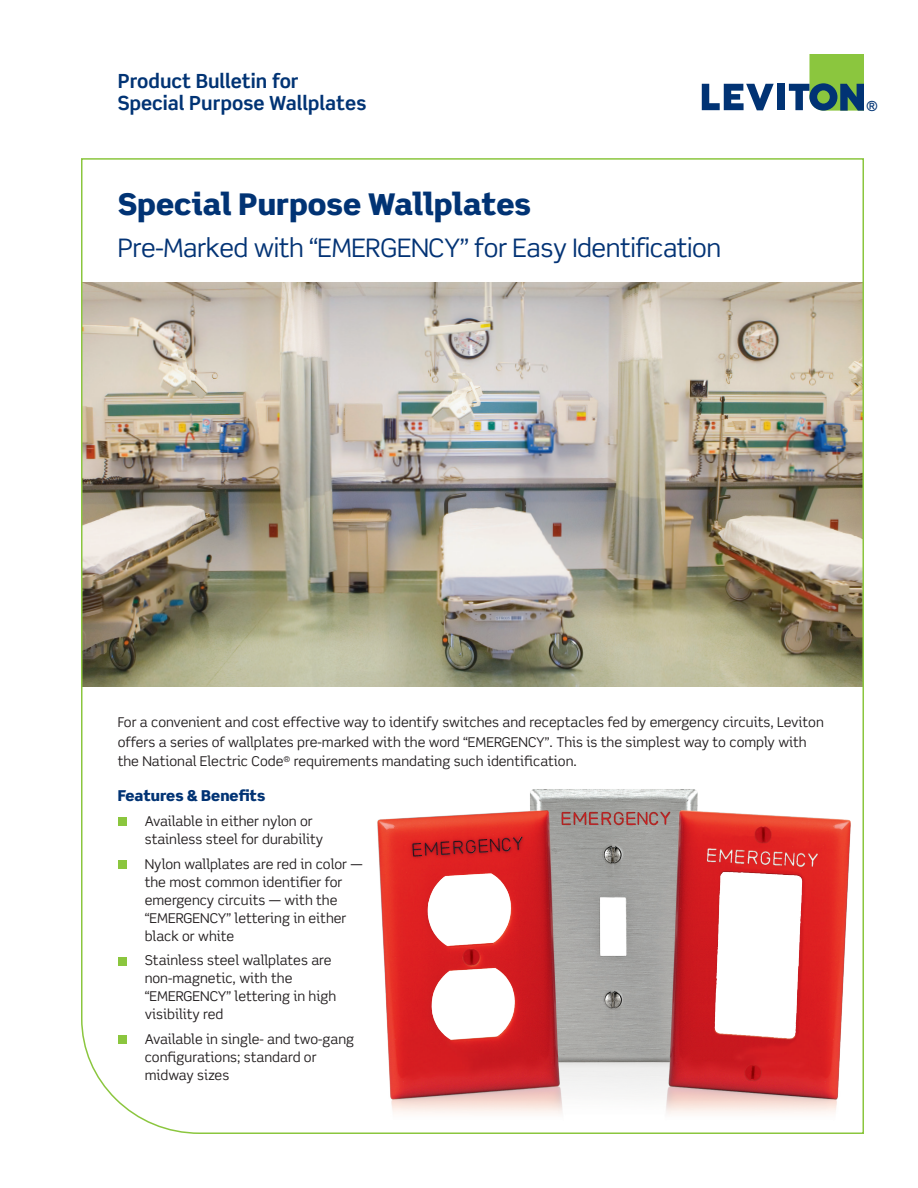
<style>
.page{position:relative;width:918px;height:1188px;background:#fff}
.page>*{position:absolute;margin:0;border:0;box-sizing:border-box;transform-origin:0 0}
.t1{font:900 30px "Scene Alt";color:#013374}
.t2{font:25.5px "Scene";letter-spacing:-.02em;color:#033375}
.t3{font:700 19.5px/22.5px "Scene";color:#013374}
.t4{font:900 15px "Scene";color:#013374}
.t5{font:500 13.8px "Scene Alt";color:#013374}
.t6{font:13.5px/18px "Scene Alt";color:#231f20}
</style>
<div class="page">
<svg style="left:702px;top:84px;width:72px;height:26px"></svg>
<div style="left:777px;top:84px;width:7px;height:26px;background:#013374"></div>
<svg style="left:789px;top:54px;width:75px;height:57px"></svg>
<img style="left:81px;top:158px;width:783px;height:976px">
<h3 class="t3" style="left:118px;top:69px;width:250px">Product Bulletin for<br>Special Purpose Wallplates</h3>
<h1 class="t1" style="left:118px;top:184px;width:415px">Special Purpose Wallplates</h1>
<h2 class="t2" style="left:118px;top:231px;width:605px">Pre-Marked with “EMERGENCY” for Easy Identification</h2>
<p class="t5" style="left:866px;top:97px;width:13px">®</p>
<p class="t6" style="left:118px;top:712px;width:708px;line-height:19.5px">For a convenient and cost effective way to identify switches and receptacles fed by emergency circuits, Leviton offers a series of wallplates pre-marked with the word “EMERGENCY”. This is the simplest way to comply with the National Electric Code<sup>®</sup> requirements mandating such identification.</p>
<p class="t4" style="left:118px;top:786px;width:149px">Features &amp; Benefits</p>
<p class="t6" style="left:145px;top:812px;width:180px">Available in either nylon or stainless steel for durability</p>
<p class="t6" style="left:145px;top:855px;width:220px">Nylon wallplates are red in color — the most common identifier for emergency circuits — with the “EMERGENCY” lettering in either black or white</p>
<p class="t6" style="left:145px;top:951px;width:193px">Stainless steel wallplates are non-magnetic, with the “EMERGENCY” lettering in high visibility red</p>
<p class="t6" style="left:145px;top:1030px;width:211px">Available in single- and two-gang configurations; standard or midway sizes</p>
</div>
